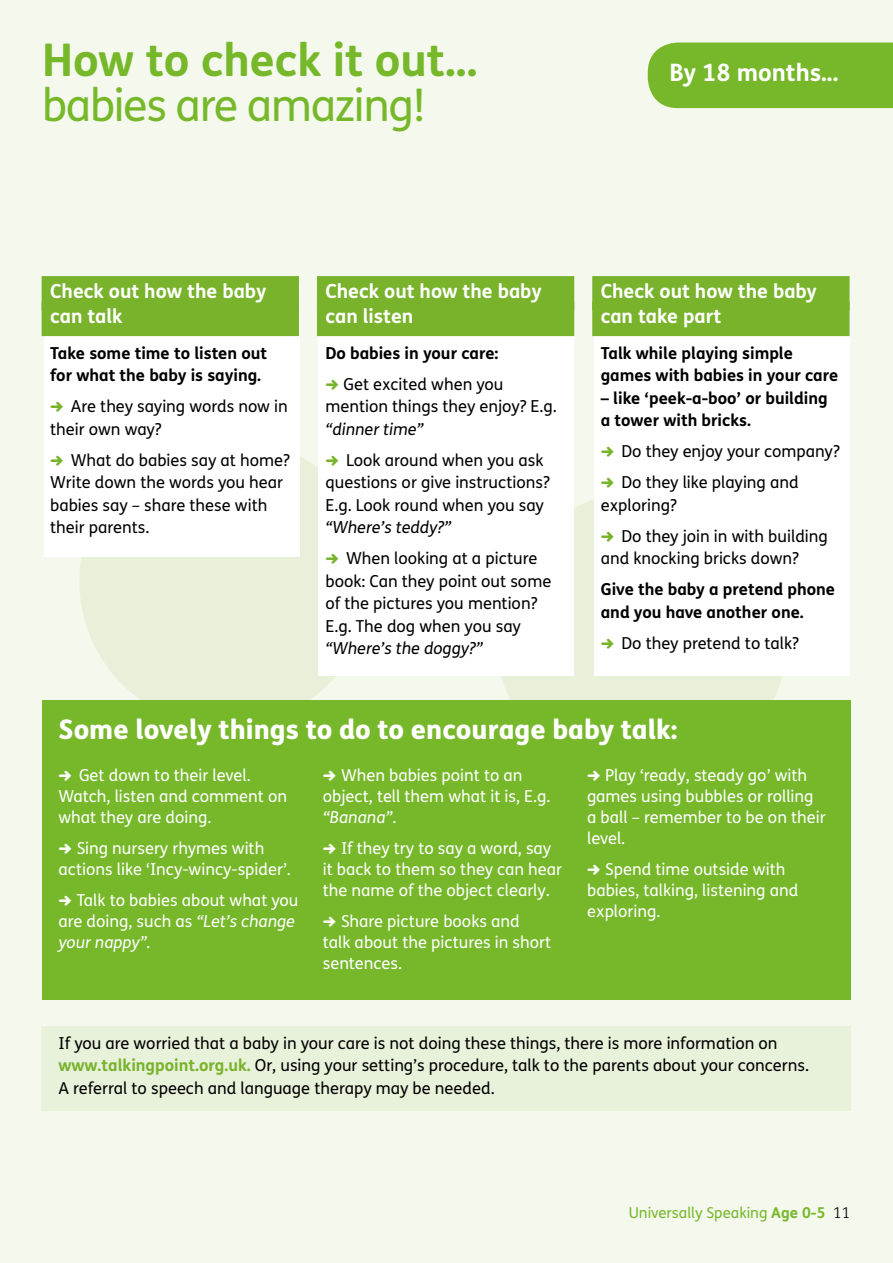
<style>
.page{position:relative;width:893px;height:1263px;background:#f4f8ed}
.page>*{position:absolute;margin:0;border:0;box-sizing:border-box;transform-origin:0 0}
.t1{font:700 45px "FS Me";color:#76b82a}
.t2{font:45px "FS Me";letter-spacing:-.03em;color:#76b82a}
.t3{font:800 27px "FS Me";color:#fff}
.t4{font:700 24px "FS Me";color:#fff}
.t5{font:700 19.5px/25.5px "FS Me";color:#fff}
.t6{font:16.5px/22.5px "FS Me";color:#000}
.t7{font:16.5px/21px "FS Me";color:#fff}
.t8{font:700 16.5px/22.5px "FS Me";color:#000}
.t9{font:italic 16.5px "FS Me";color:#000}
.t10{font:15px "FS Me";color:#76b82a}
.s1{font-family:"Click Bits Arrows 1";color:#78b32b}
.s2{font-family:"Click Bits Arrows 1";font-weight:400;color:#78b32b}
.s3{font-weight:400}
.s4{font-style:italic}
.s5{font-family:"Click Bits Arrows 1"}
.s6{font-weight:700;color:#78b32b}
.s7{font-weight:700}
.s8{font-weight:300;color:#000}
</style>
<div class="page">
<svg style="left:483px;top:500px;width:315px;height:201px;background:#e6efd7"></svg>
<svg style="left:69px;top:422px;width:315px;height:279px;background:#e8f0da"></svg>
<div style="left:594px;top:286px;width:256px;height:389px;background:#fff"></div>
<div style="left:319px;top:286px;width:255px;height:389px;background:#fff"></div>
<div style="left:44px;top:286px;width:256px;height:271px;background:#fff"></div>
<div style="left:42px;top:276px;width:257px;height:35px;background:#78b32b"></div>
<div style="left:42px;top:302px;width:257px;height:34px;background:#78b32b"></div>
<div style="left:317px;top:276px;width:257px;height:35px;background:#78b32b"></div>
<div style="left:317px;top:302px;width:257px;height:34px;background:#78b32b"></div>
<div style="left:592px;top:276px;width:258px;height:35px;background:#78b32b"></div>
<div style="left:592px;top:302px;width:258px;height:34px;background:#78b32b"></div>
<div style="left:42px;top:701px;width:808px;height:299px;background:#76b82a"></div>
<div style="left:41px;top:1026px;width:809px;height:84px;background:#e8f1da"></div>
<div style="left:648px;top:43px;width:245px;height:65px;background:#76b82a"></div>
<h1 class="t1" style="left:42px;top:26px;width:437px">How to check it out...</h1>
<h1 class="t2" style="left:42px;top:74px;width:386px">babies are amazing!</h1>
<h3 class="t4" style="left:669px;top:54px;width:171px">By 18 months...</h3>
<p class="t5" style="left:50px;top:277px;width:218px">Check out how the baby can talk</p>
<p class="t8" style="left:50px;top:341px;width:219px">Take some time to listen out for what the baby is saying.</p>
<p class="t6" style="left:50px;top:395px;width:239px"><span class="s1">5</span> Are they saying words now in their own way?</p>
<p class="t6" style="left:50px;top:448px;width:241px"><span class="s1">5</span> What do babies say at home?<br>Write down the words you hear babies say – share these with their parents.</p>
<p class="t5" style="left:325px;top:277px;width:218px">Check out how the baby can listen</p>
<p class="t8" style="left:325px;top:336px;width:180px;line-height:31px">Do babies in your care:<br><span class="s2">5</span> <span class="s3">Get excited when you</span></p>
<p class="t6" style="left:325px;top:395px;width:233px">mention things they enjoy? E.g.</p>
<p class="t6" style="left:325px;top:413px;width:220px;line-height:31px"><span class="s4">“dinner time”<br></span><span class="s1">5</span> Look around when you ask</p>
<p class="t6" style="left:325px;top:471px;width:226px">questions or give instructions?<br>E.g. Look round when you say</p>
<p class="t6" style="left:325px;top:511px;width:213px;line-height:31px"><span class="s4">“Where’s teddy?”<br></span><span class="s1">5</span> When looking at a picture</p>
<p class="t6" style="left:325px;top:569px;width:227px">book: Can they point out some of the pictures you mention?<br>E.g. The dog when you say</p>
<p class="t9" style="left:325px;top:637px;width:159px">“Where’s the doggy?”</p>
<p class="t5" style="left:601px;top:277px;width:218px">Check out how the baby can take part</p>
<p class="t8" style="left:601px;top:341px;width:239px">Talk while playing simple games with babies in your care</p>
<p class="t8" style="left:601px;top:386px;width:229px">– like ‘peek-a-boo’ or building a tower with bricks.</p>
<p class="t6" style="left:601px;top:435px;width:241px;line-height:31px"><span class="s1">5</span> Do they enjoy your company?<br><span class="s1">5</span> Do they like playing and</p>
<p class="t6" style="left:601px;top:489px;width:229px;line-height:31px">exploring?<br><span class="s1">5</span> Do they join in with building</p>
<p class="t6" style="left:601px;top:547px;width:200px">and knocking bricks down?</p>
<p class="t8" style="left:601px;top:577px;width:236px">Give the baby a pretend phone and you have another one.</p>
<p class="t6" style="left:601px;top:631px;width:200px"><span class="s1">5</span> Do they pretend to talk?</p>
<h2 class="t3" style="left:58px;top:708px;width:620px">Some lovely things to do to encourage baby talk:</h2>
<p class="t7" style="left:58px;top:764px;width:230px"><span class="s5">5</span> Get down to their level.<br>Watch, listen and comment on what they are doing.</p>
<p class="t7" style="left:58px;top:837px;width:234px"><span class="s5">5</span> Sing nursery rhymes with actions like ‘Incy-wincy-spider’.</p>
<p class="t7" style="left:58px;top:889px;width:242px"><span class="s5">5</span> Talk to babies about what you are doing, such as <span class="s4">“Let’s change your nappy”.</span></p>
<p class="t7" style="left:323px;top:764px;width:229px"><span class="s5">5</span> When babies point to an object, tell them what it is, E.g. <span class="s4">“Banana”</span>.</p>
<p class="t7" style="left:323px;top:837px;width:241px"><span class="s5">5</span> If they try to say a word, say it back to them so they can hear the name of the object clearly.</p>
<p class="t7" style="left:323px;top:910px;width:230px"><span class="s5">5</span> Share picture books and talk about the pictures in short sentences.</p>
<p class="t7" style="left:587px;top:764px;width:240px"><span class="s5">5</span> Play ‘ready, steady go’ with games using bubbles or rolling a ball – remember to be on their level.</p>
<p class="t7" style="left:587px;top:859px;width:213px"><span class="s5">5</span> Spend time outside with babies, talking, listening and exploring.</p>
<p class="t6" style="left:58px;top:1031px;width:752px">If you are worried that a baby in your care is not doing these things, there is more information on <span class="s6">www.talkingpoint.org.uk.</span> Or, using your setting’s procedure, talk to the parents about your concerns.<br>A referral to speech and language therapy may be needed.</p>
<p class="t10" style="left:629px;top:1202px;width:223px">Universally Speaking <span class="s7">Age 0-5</span> <span class="s8">11</span></p>
</div>
